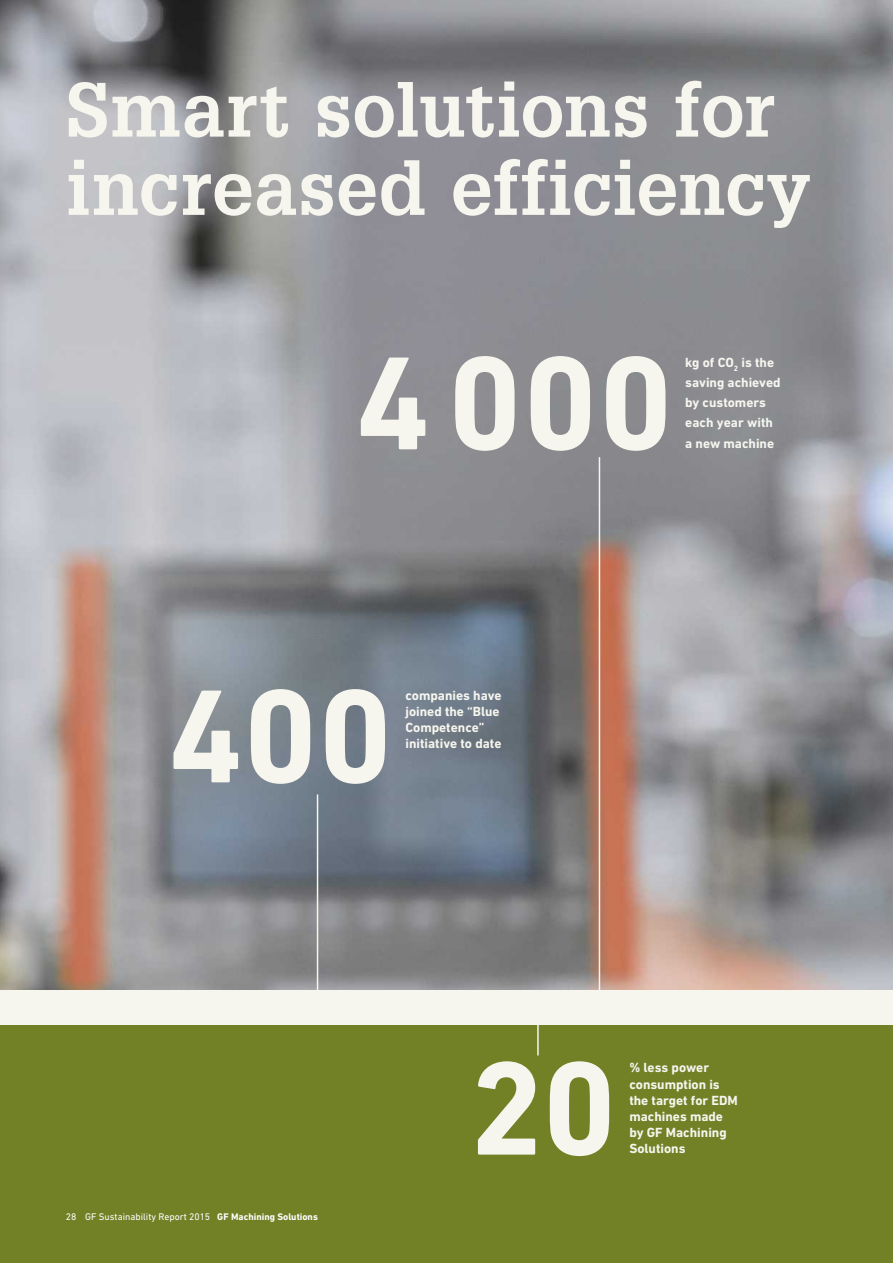
<style>
.page{position:relative;width:893px;height:1263px;background:#fff}
.page>*{position:absolute;margin:0;border:0;box-sizing:border-box;transform-origin:0 0}
.t1{font:700 135px "DIN Next W1 G";color:#f6f5ee}
.t2{font:700 75px/78.3px "Glypha LT Pro";letter-spacing:.01em;color:#f6f5ee}
.t3{font:700 13.5px/16.2px "DIN Next W1 G";color:#f6f5ee}
.t4{font:9.75px "DIN Next W1 G";color:#fff}
.s1{font-weight:700}
</style>
<div class="page">
<div style="left:0;top:972px;width:893px;height:291px;background:#728126"></div>
<img style="left:0;top:0;width:893px;height:991px">
<div style="left:0;top:991px;width:893px;height:34px;background:#f6f5ee"></div>
<hr style="left:317px;top:794px;width:1px;height:211px;background:#f6f5ee">
<hr style="left:537px;top:1016px;width:2px;height:39px;background:#f6f5ee">
<hr style="left:599px;top:457px;width:1px;height:555px;background:#f6f5ee">
<h2 class="t2" style="left:66px;top:69px;width:746px">Smart solutions for increased efficiency</h2>
<h1 class="t1" style="left:355px;top:324px;width:320px">4 000</h1>
<p class="t3" style="left:685px;top:352px;width:97px;line-height:20.2px">kg of CO<sub>2</sub> is the saving achieved by customers each year with</p>
<p class="t3" style="left:685px;top:435px;width:90px">a new machine</p>
<h1 class="t1" style="left:168px;top:657px;width:226px">400</h1>
<p class="t3" style="left:405px;top:687px;width:98px">companies have joined the “Blue<br>Competence” initiative to date</p>
<p class="t4" style="left:66px;top:1211px;width:254px">28 GF Sustainability Report 2015 <span class="s1">GF Machining Solutions</span></p>
<h1 class="t1" style="left:469px;top:1030px;width:149px">20</h1>
<p class="t3" style="left:629px;top:1060px;width:110px">% less power consumption is the target for EDM machines made by GF Machining</p>
<p class="t3" style="left:629px;top:1141px;width:58px">Solutions</p>
</div>
